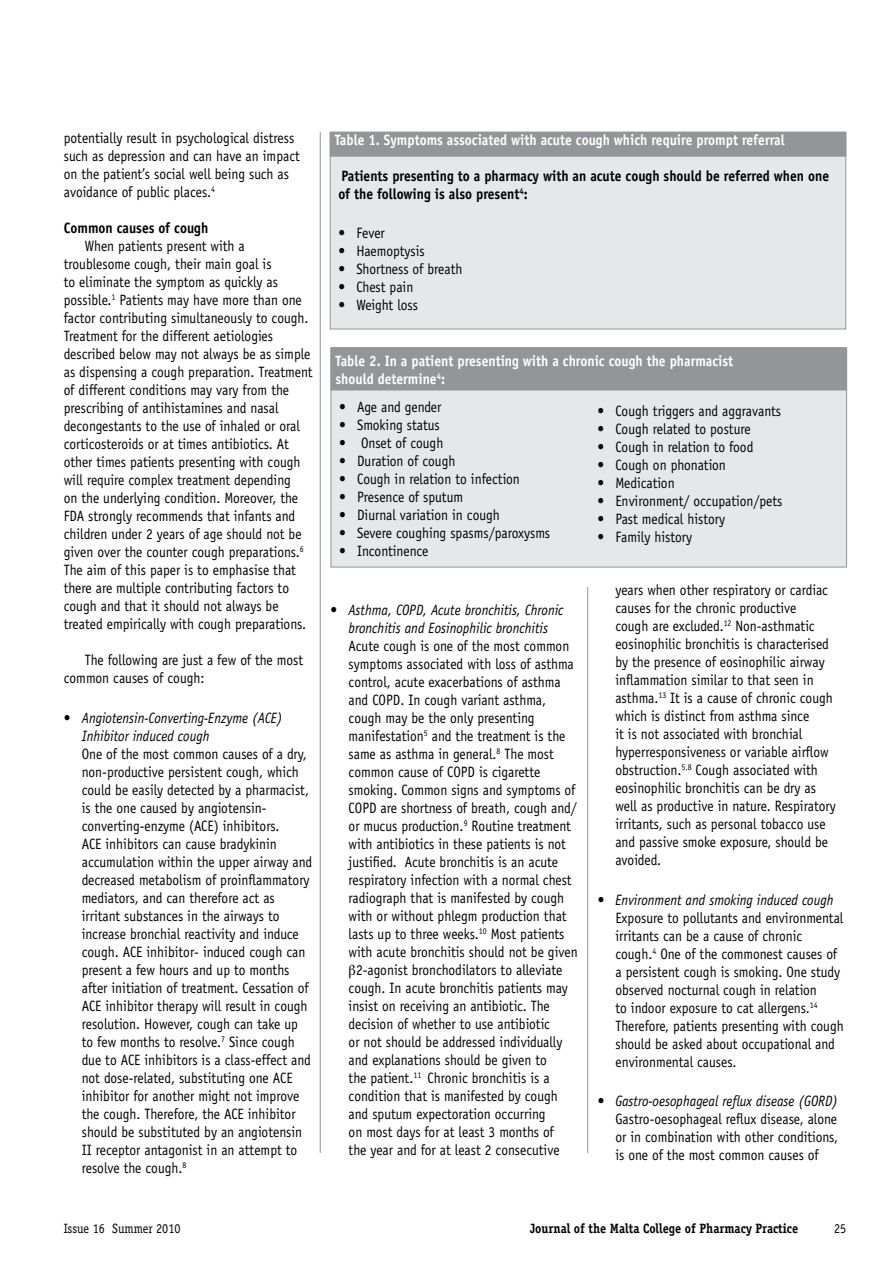
<style>
.page{position:relative;width:893px;height:1263px;background:#fff}
.page>*{position:absolute;margin:0;border:0;box-sizing:border-box;transform-origin:0 0}
.t1{font:15px/18px "Officina Sans";color:#000;scale:.9 1}
.t2{font:italic 15px/18px "Officina Sans";color:#000;scale:.9 1}
.t3{font:700 15px/18px "Officina Sans";color:#fff;scale:.9 1}
.t4{font:700 15px/18px "Officina Sans";color:#000;scale:.9 1}
.t5{font:15px "Officina Sans";letter-spacing:-.02em;color:#000;scale:.9 1}
.t6{font:700 13.5px "Officina Serif";color:#000;scale:.9 1}
.t7{font:13.5px "Officina Serif";color:#000;scale:.9 1}
.s1{font-style:normal}
</style>
<div class="page">
<div style="left:330px;top:132px;width:516px;height:197px;background:#e6e7e8;border:1px solid #939598"></div>
<div style="left:330px;top:132px;width:516px;height:24px;background:#939598"></div>
<div style="left:331px;top:347px;width:516px;height:220px;background:#e6e7e8;border:1px solid #939598"></div>
<div style="left:331px;top:347px;width:516px;height:43px;background:#939598"></div>
<hr style="left:587px;top:587px;width:1px;height:566px;background:#939598">
<hr style="left:320px;top:132px;width:1px;height:1021px;background:#939598">
<p class="t1" style="left:64px;top:129px;width:264px">potentially result in psychological distress such as depression and can have an impact on the patient’s social well being such as avoidance of public places.<sup>4</sup></p>
<p class="t4" style="left:64px;top:219px;width:162px">Common causes of cough</p>
<p class="t1" style="left:64px;top:237px;width:278px;text-indent:21px">When patients present with a troublesome cough, their main goal is<br>to eliminate the symptom as quickly as possible.<sup>1</sup> Patients may have more than one factor contributing simultaneously to cough.<br>Treatment for the different aetiologies described below may not always be as simple as dispensing a cough preparation. Treatment of different conditions may vary from the prescribing of antihistamines and nasal decongestants to the use of inhaled or oral corticosteroids or at times antibiotics. At other times patients presenting with cough will require complex treatment depending<br>on the underlying condition. Moreover, the FDA strongly recommends that infants and children under 2 years of age should not be given over the counter cough preparations.<sup>6<br></sup>The aim of this paper is to emphasise that there are multiple contributing factors to cough and that it should not always be treated empirically with cough preparations.</p>
<p class="t1" style="left:64px;top:651px;width:267px;text-indent:21px">The following are just a few of the most common causes of cough:</p>
<p class="t2" style="left:82px;top:709px;width:225px;text-indent:-18px"><span class="s1">•</span> Angiotensin-Converting-Enzyme (ACE)<br>Inhibitor induced cough</p>
<p class="t1" style="left:82px;top:745px;width:258px">One of the most common causes of a dry, non-productive persistent cough, which could be easily detected by a pharmacist, is the one caused by angiotensin&shy;converting-enzyme (ACE) inhibitors.<br>ACE inhibitors can cause bradykinin accumulation within the upper airway and decreased metabolism of proinflammatory mediators, and can therefore act as irritant substances in the airways to increase bronchial reactivity and induce cough. ACE inhibitor- induced cough can present a few hours and up to months after initiation of treatment. Cessation of ACE inhibitor therapy will result in cough resolution. However, cough can take up to few months to resolve.<sup>7</sup> Since cough due to ACE inhibitors is a class-effect and not dose-related, substituting one ACE inhibitor for another might not improve the cough. Therefore, the ACE inhibitor should be substituted by an angiotensin II receptor antagonist in an attempt to resolve the cough.<sup>8</sup></p>
<p class="t3" style="left:335px;top:131px;width:501px">Table 1. Symptoms associated with acute cough which require prompt referral</p>
<p class="t4" style="left:338px;top:167px;width:547px">Patients presenting to a pharmacy with an acute cough should be referred when one of the following is also present<sup>4</sup>:</p>
<p class="t1" style="left:338px;top:224px;width:53px">• Fever</p>
<p class="t1" style="left:338px;top:242px;width:98px">• Haemoptysis</p>
<p class="t1" style="left:338px;top:260px;width:139px">• Shortness of breath</p>
<p class="t1" style="left:338px;top:278px;width:85px">• Chest pain</p>
<p class="t1" style="left:338px;top:296px;width:90px">• Weight loss</p>
<p class="t3" style="left:335px;top:351px;width:443px">Table 2. In a patient presenting with a chronic cough the pharmacist should determine<sup>4</sup>:</p>
<p class="t5" style="left:339px;top:398px;width:115px">• Age and gender</p>
<p class="t1" style="left:339px;top:416px;width:113px">• Smoking status</p>
<p class="t1" style="left:339px;top:434px;width:117px">• Onset of cough</p>
<p class="t1" style="left:339px;top:452px;width:131px">• Duration of cough</p>
<p class="t1" style="left:339px;top:470px;width:202px">• Cough in relation to infection</p>
<p class="t1" style="left:339px;top:488px;width:139px">• Presence of sputum</p>
<p class="t1" style="left:339px;top:506px;width:180px">• Diurnal variation in cough</p>
<p class="t1" style="left:339px;top:524px;width:236px">• Severe coughing spasms/paroxysms</p>
<p class="t1" style="left:339px;top:542px;width:101px">• Incontinence</p>
<p class="t1" style="left:597px;top:402px;width:206px">• Cough triggers and aggravants</p>
<p class="t1" style="left:597px;top:420px;width:172px">• Cough related to posture</p>
<p class="t1" style="left:597px;top:438px;width:175px">• Cough in relation to food</p>
<p class="t1" style="left:597px;top:456px;width:144px">• Cough on phonation</p>
<p class="t1" style="left:597px;top:474px;width:87px">• Medication</p>
<p class="t1" style="left:597px;top:492px;width:207px">• Environment/ occupation/pets</p>
<p class="t1" style="left:597px;top:510px;width:143px">• Past medical history</p>
<p class="t1" style="left:597px;top:528px;width:107px">• Family history</p>
<p class="t2" style="left:331px;top:601px;width:260px;text-align:center"><span class="s1">•</span> Asthma, COPD, Acute bronchitis, Chronic bronchitis and Eosinophilic bronchitis</p>
<p class="t1" style="left:349px;top:637px;width:247px">Acute cough is one of the most common</p>
<p class="t1" style="left:349px;top:655px;width:252px">symptoms associated with loss of asthma</p>
<p class="t1" style="left:349px;top:673px;width:237px">control, acute exacerbations of asthma</p>
<p class="t1" style="left:349px;top:691px;width:221px">and COPD. In cough variant asthma,</p>
<p class="t1" style="left:349px;top:709px;width:208px">cough may be the only presenting</p>
<p class="t1" style="left:349px;top:727px;width:242px">manifestation<sup>5</sup> and the treatment is the</p>
<p class="t1" style="left:349px;top:745px;width:230px">same as asthma in general.<sup>8</sup> The most</p>
<p class="t1" style="left:349px;top:763px;width:215px">common cause of COPD is cigarette</p>
<p class="t1" style="left:349px;top:781px;width:254px">smoking. Common signs and symptoms of</p>
<p class="t1" style="left:349px;top:799px;width:255px">COPD are shortness of breath, cough and/</p>
<p class="t1" style="left:349px;top:817px;width:248px">or mucus production.<sup>9</sup> Routine treatment</p>
<p class="t1" style="left:349px;top:835px;width:243px">with antibiotics in these patients is not</p>
<p class="t1" style="left:349px;top:853px;width:234px">justified. Acute bronchitis is an acute</p>
<p class="t1" style="left:349px;top:871px;width:249px">respiratory infection with a normal chest</p>
<p class="t1" style="left:349px;top:889px;width:241px">radiograph that is manifested by cough</p>
<p class="t1" style="left:349px;top:907px;width:244px">with or without phlegm production that</p>
<p class="t1" style="left:349px;top:925px;width:241px">lasts up to three weeks.<sup>10</sup> Most patients</p>
<p class="t1" style="left:349px;top:943px;width:256px">with acute bronchitis should not be given</p>
<p class="t1" style="left:356px;top:961px;width:231px">2-agonist bronchodilators to alleviate</p>
<p class="t1" style="left:349px;top:979px;width:245px">cough. In acute bronchitis patients may</p>
<p class="t1" style="left:349px;top:997px;width:225px">insist on receiving an antibiotic. The</p>
<p class="t1" style="left:349px;top:1015px;width:225px">decision of whether to use antibiotic</p>
<p class="t1" style="left:349px;top:1033px;width:239px">or not should be addressed individually</p>
<p class="t1" style="left:349px;top:1051px;width:222px">and explanations should be given to</p>
<p class="t1" style="left:349px;top:1069px;width:225px">the patient.<sup>11</sup> Chronic bronchitis is a</p>
<p class="t1" style="left:349px;top:1087px;width:234px">condition that is manifested by cough</p>
<p class="t1" style="left:349px;top:1105px;width:220px">and sputum expectoration occurring</p>
<p class="t1" style="left:349px;top:1123px;width:230px">on most days for at least 3 months of</p>
<p class="t1" style="left:349px;top:1141px;width:236px">the year and for at least 2 consecutive</p>
<p class="t1" style="left:615px;top:581px;width:246px">years when other respiratory or cardiac causes for the chronic productive<br>cough are excluded.<sup>12</sup> Non-asthmatic eosinophilic bronchitis is characterised by the presence of eosinophilic airway inflammation similar to that seen in asthma.<sup>13</sup> It is a cause of chronic cough which is distinct from asthma since<br>it is not associated with bronchial hyperresponsiveness or variable airflow obstruction.<sup>5,8</sup> Cough associated with eosinophilic bronchitis can be dry as well as productive in nature. Respiratory irritants, such as personal tobacco use and passive smoke exposure, should be avoided.</p>
<p class="t2" style="left:597px;top:890px;width:264px">• Environment and smoking induced cough</p>
<p class="t1" style="left:615px;top:908px;width:255px">Exposure to pollutants and environmental irritants can be a cause of chronic cough.<sup>4</sup> One of the commonest causes of a persistent cough is smoking. One study observed nocturnal cough in relation<br>to indoor exposure to cat allergens.<sup>14<br></sup>Therefore, patients presenting with cough should be asked about occupational and environmental causes.</p>
<p class="t2" style="left:597px;top:1092px;width:269px">• Gastro-oesophageal reflux disease (GORD)</p>
<p class="t1" style="left:615px;top:1110px;width:249px;text-align:justify">Gastro-oesophageal reflux disease, alone or in combination with other conditions, is one of the most common causes of</p>
<p class="t7" style="left:64px;top:1221px;width:131px">Issue 16 Summer 2010</p>
<p class="t6" style="left:530px;top:1220px;width:300px">Journal of the Malta College of Pharmacy Practice</p>
<p class="t7" style="left:834px;top:1221px;width:15px">25</p>
</div>
